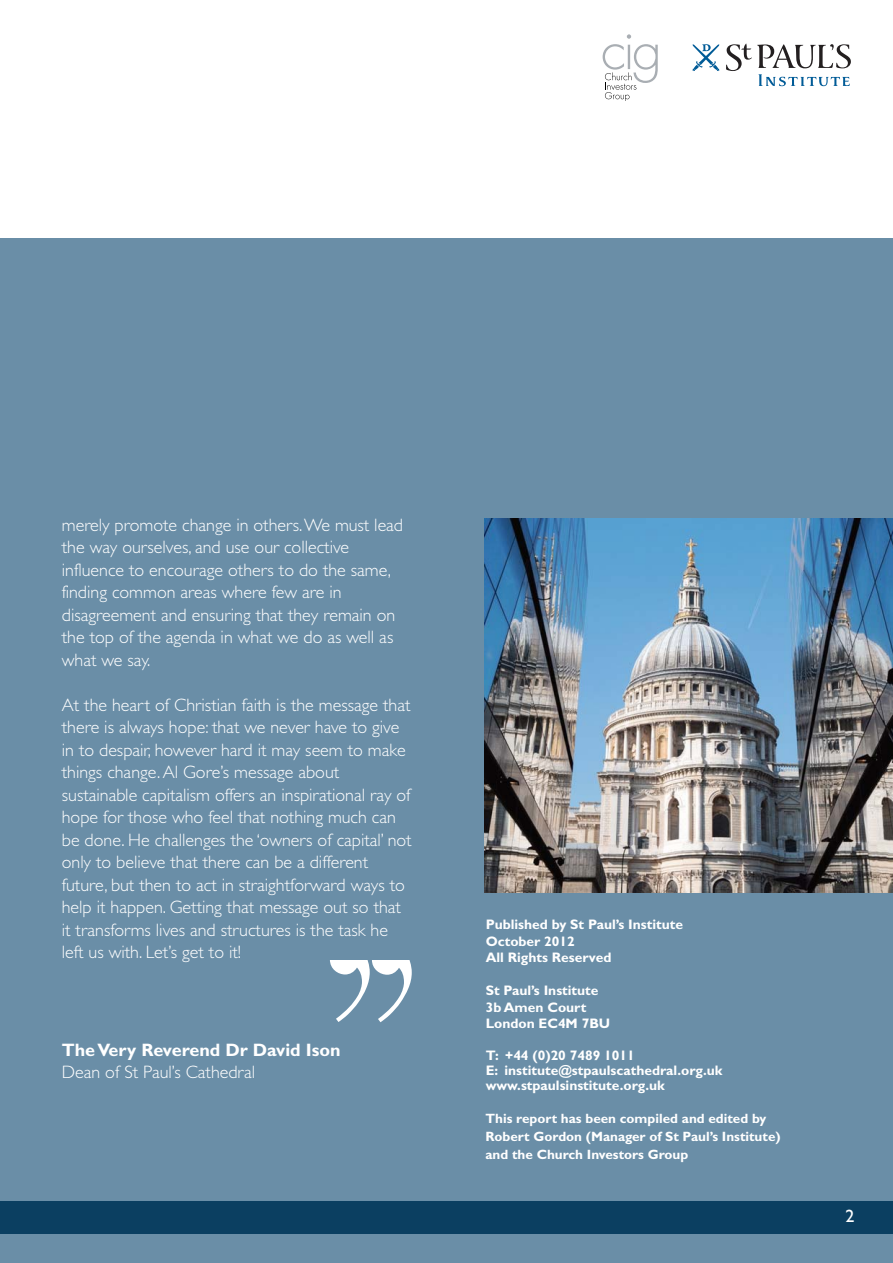
<style>
.page{position:relative;width:893px;height:1263px;background:#fff}
.page>*{position:absolute;margin:0;border:0;box-sizing:border-box;transform-origin:0 0}
.t1{font:276.6px "Didot";color:#fff}
.t2{font:300 18px/22.5px "Gill Sans";color:#fff}
.t3{font:700 18px "Gill Sans";color:#fff}
.t4{font:18px "Gill Sans";color:#fff}
.t5{font:700 13.8px/16.6px "Gill Sans";color:#fff}
.t6{font:700 13.5px/18px "Gill Sans";color:#fff}
</style>
<div class="page">
<div style="left:0;top:238px;width:892px;height:1025px;background:#6a8ea7"></div>
<div style="left:0;top:1201px;width:892px;height:33px;background:#0b3f61"></div>
<img style="left:484px;top:518px;width:408px;height:375px">
<svg style="left:692px;top:44px;width:27px;height:27px"></svg>
<svg style="left:726px;top:44px;width:125px;height:42px"></svg>
<svg style="left:603px;top:34px;width:55px;height:67px"></svg>
<p class="t2" style="left:62px;top:515px;width:343px">merely promote change in others. We must lead the way ourselves, and use our collective influence to encourage others to do the same, finding common areas where few are in disagreement and ensuring that they remain on the top of the agenda in what we do as well as what we say.</p>
<p class="t2" style="left:62px;top:695px;width:351px">At the heart of Christian faith is the message that there is always hope: that we never have to give in to despair, however hard it may seem to make things change. Al Gore’s message about sustainable capitalism offers an inspirational ray of hope for those who feel that nothing much can be done. He challenges the ‘owners of capital’ not only to believe that there can be a different future, but then to act in straightforward ways to help it happen. Getting that message out so that it transforms lives and structures is the task he left us with. Let’s get to it!</p>
<h1 class="t1" style="left:430px;top:1078px;width:120px;rotate:-180deg">‘‘</h1>
<p class="t3" style="left:62px;top:1043px;width:280px">The Very Reverend Dr David Ison</p>
<p class="t2" style="left:62px;top:1063px;width:195px">Dean of St Paul’s Cathedral</p>
<p class="t5" style="left:486px;top:917px;width:199px">Published by St Paul’s Institute<br>October 2012<br>All Rights Reserved</p>
<p class="t5" style="left:486px;top:984px;width:126px">St Paul’s Institute<br>3b Amen Court<br>London EC4M 7BU</p>
<p class="t5" style="left:486px;top:1049px;width:238px;line-height:15px">T: +44 (0)20 7489 1011<br>E: institute@stpaulscathedral.org.uk www.stpaulsinstitute.org.uk</p>
<p class="t6" style="left:485px;top:1111px;width:297px">This report has been compiled and edited by<br>Robert Gordon (Manager of St Paul’s Institute) and the Church Investors Group</p>
<p class="t4" style="left:845px;top:1210px;width:10px">2</p>
</div>
